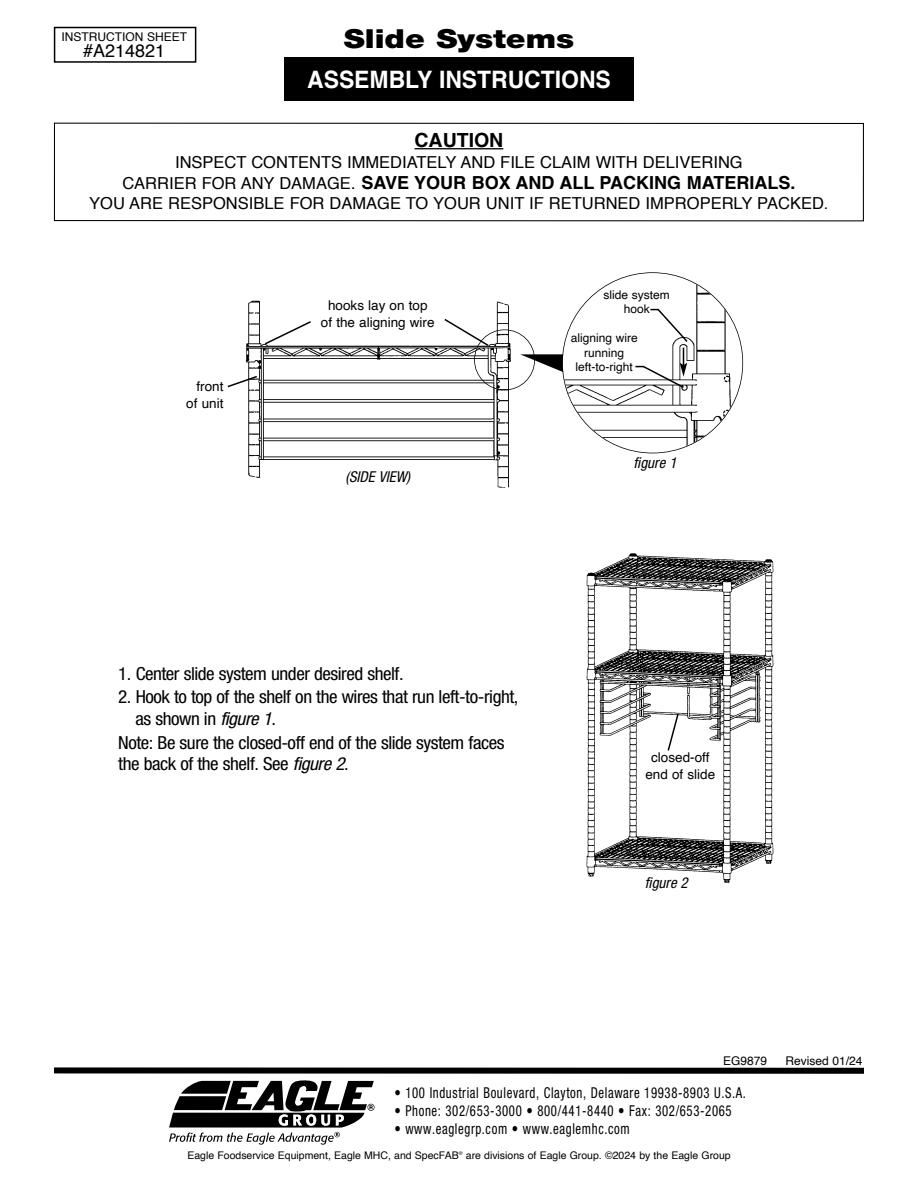
<style>
.page{position:relative;width:918px;height:1188px;background:#fff}
.page>*{position:absolute;margin:0;border:0;box-sizing:border-box;transform-origin:0 0}
.t1{font:900 26.25px "Helvetica Neue LT Pro";color:#000;scale:1.2 1}
.t2{font:700 24px "Helvetica";color:#fff;scale:.95 1}
.t3{font:700 19.5px "Helvetica";color:#000}
.t4{font:condensed 18px/21.6px "Helvetica Neue LT Pro";letter-spacing:-.025em;color:#000;scale:1.06 1}
.t5{font:700 18px "Helvetica";color:#000}
.t6{font:18px "Helvetica";color:#000}
.t7{font:16.5px "Helvetica";color:#000}
.t8{font:condensed 15px "Helvetica Neue LT Pro";letter-spacing:.05em;color:#000;scale:.85 1}
.t9{font:italic condensed 15px "Helvetica Neue LT Pro";color:#000}
.t10{font:13.5px/16.2px "Helvetica";color:#000;text-align:center}
.t11{font:12px/14.4px "Helvetica";color:#000;text-align:center}
.t12{font:10.5px "Helvetica";color:#000}
.s1{font-weight:400;font-size:16.5px}
.s2{font-weight:400}
.s3{font-style:italic}
</style>
<div class="page">
<svg style="left:169px;top:1080px;width:206px;height:65px"></svg>
<div style="left:54px;top:1067px;width:810px;height:7px;background:#000"></div>
<div style="left:54px;top:27px;width:142px;height:36px;border:2px solid #000"></div>
<div style="left:284px;top:58px;width:350px;height:43px;background:#000"></div>
<img style="left:245px;top:300px;width:284px;height:188px">
<img style="left:586px;top:553px;width:188px;height:330px">
<div style="left:474px;top:329px;width:61px;height:61px;border:2px solid #000;border-radius:50%"></div>
<svg style="left:227px;top:375px;width:32px;height:14px"></svg>
<svg style="left:263px;top:320px;width:50px;height:26px"></svg>
<svg style="left:443px;top:317px;width:47px;height:30px"></svg>
<svg style="left:520px;top:354px;width:43px;height:26px"></svg>
<svg style="left:666px;top:712px;width:14px;height:40px"></svg>
<img style="left:563px;top:273px;width:177px;height:180px">
<div style="left:338px;top:470px;width:80px;height:23px;background:#fff"></div>
<svg style="left:635px;top:308px;width:54px;height:81px"></svg>
<div style="left:54px;top:123px;width:810px;height:98px;border:1px solid #000"></div>
<hr style="left:415px;top:148px;width:88px;height:1px;background:#000">
<p class="t11" style="left:61px;top:30px;width:127px">INSTRUCTION SHEET</p>
<p class="t6" style="left:83px;top:43px;width:84px">#A214821</p>
<h1 class="t1" style="left:344px;top:23px;width:193px">Slide Systems</h1>
<h2 class="t2" style="left:307px;top:69px;width:321px">ASSEMBLY INSTRUCTIONS</h2>
<p class="t3" style="left:415px;top:132px;width:90px">CAUTION</p>
<p class="t7" style="left:175px;top:155px;width:569px">INSPECT CONTENTS IMMEDIATELY AND FILE CLAIM WITH DELIVERING</p>
<p class="t5" style="left:122px;top:175px;width:675px"><span class="s1">CARRIER FOR ANY DAMAGE</span><span class="s2">.</span> SAVE YOUR BOX AND ALL PACKING MATERIALS.</p>
<p class="t7" style="left:89px;top:197px;width:741px">YOU ARE RESPONSIBLE FOR DAMAGE TO YOUR UNIT IF RETURNED IMPROPERLY PACKED.</p>
<p class="t10" style="left:186px;top:380px;width:39px;text-align:right">front of unit</p>
<p class="t10" style="left:321px;top:299px;width:115px">hooks lay on top of the aligning wire</p>
<p class="t9" style="left:345px;top:468px;width:66px">(SIDE VIEW)</p>
<p class="t11" style="left:604px;top:288px;width:68px">slide system hook</p>
<p class="t11" style="left:571px;top:332px;width:69px">aligning wire running left-to-right</p>
<p class="t9" style="left:633px;top:454px;width:45px">figure 1</p>
<p class="t4" style="left:118px;top:664px;width:271px">1. Center slide system under desired shelf.</p>
<p class="t4" style="left:136px;top:688px;width:363px;text-indent:-17px">2. Hook to top of the shelf on the wires that run left-to-right, as shown in <span class="s3">figure 1</span>.</p>
<p class="t4" style="left:118px;top:733px;width:366px">Note: Be sure the closed-off end of the slide system faces the back of the shelf. See <span class="s3">figure 2</span>.</p>
<p class="t10" style="left:645px;top:751px;width:71px">closed-off end of slide</p>
<p class="t9" style="left:645px;top:874px;width:45px">figure 2</p>
<p class="t11" style="left:723px;top:1054px;width:46px">EG9879</p>
<p class="t11" style="left:785px;top:1054px;width:79px">Revised 01/24</p>
<p class="t8" style="left:394px;top:1087px;width:415px">• 100 Industrial Boulevard, Clayton, Delaware 19938-8903 U.S.A.</p>
<p class="t8" style="left:394px;top:1105px;width:398px">• Phone: 302/653-3000 • 800/441-8440 • Fax: 302/653-2065</p>
<p class="t8" style="left:394px;top:1123px;width:278px">• www.eaglegrp.com • www.eaglemhc.com</p>
<p class="t12" style="left:187px;top:1151px;width:545px">Eagle Foodservice Equipment, Eagle MHC, and SpecFAB<sup>®</sup> are divisions of Eagle Group. ©2024 by the Eagle Group</p>
</div>
